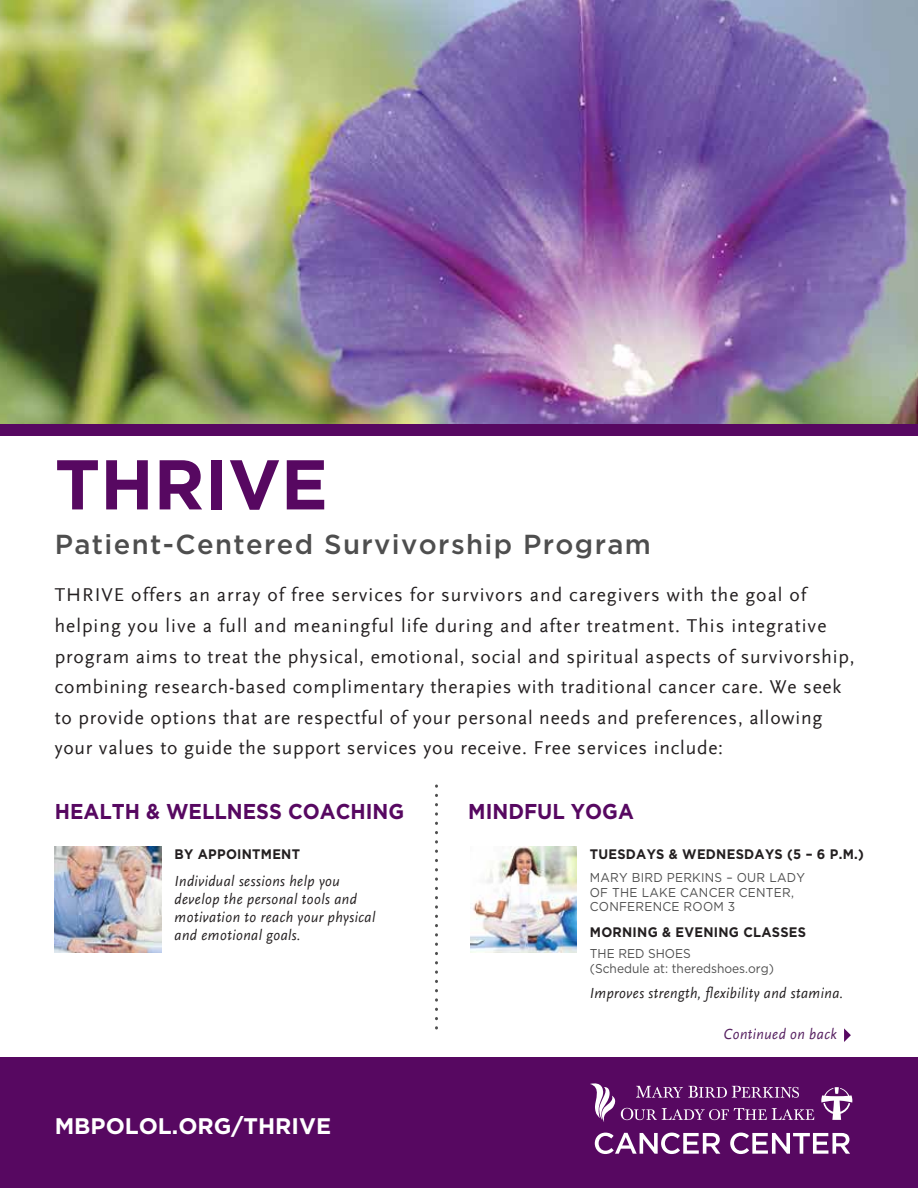
<style>
.page{position:relative;width:918px;height:1188px;background:#fff}
.page>*{position:absolute;margin:0;border:0;box-sizing:border-box;transform-origin:0 0}
.t1{font:700 70.35px "Gotham";color:#570861}
.t2{font:500 27.45px "Gotham";letter-spacing:.05em;color:#4e4e4e}
.t3{font:700 22.5px "Gotham";color:#fff}
.t4{font:700 21.45px "Gotham";color:#570861;scale:.94 1}
.t5{font:19.5px/30.6px "Scala Sans";letter-spacing:.04em;color:#231f20}
.t6{font:italic 15.3px/18px "Scala Sans";letter-spacing:.03em;color:#231f20;scale:.94 1}
.t7{font:italic 15.3px "Scala Sans LF";letter-spacing:.03em;color:#562060;scale:.94 1}
.t8{font:700 13.8px "Gotham";letter-spacing:.02em;color:#231f20;scale:.94 1}
.t9{font:12.9px/14.4px "Gotham";letter-spacing:.02em;color:#4e4e4e;scale:.94 1}
.t10{font:12.9px/14.4px "Gotham";color:#4e4e4e;scale:.94 1}
</style>
<div class="page">
<img style="left:0;top:0;width:918px;height:424px">
<div style="left:0;top:424px;width:918px;height:12px;background:#570861"></div>
<div style="left:0;top:1057px;width:918px;height:131px;background:#570861"></div>
<img style="left:55px;top:847px;width:106px;height:106px">
<img style="left:470px;top:847px;width:107px;height:106px">
<svg style="left:595px;top:1133px;width:125px;height:21px"></svg>
<svg style="left:730px;top:1133px;width:120px;height:21px"></svg>
<svg style="left:590px;top:1083px;width:224px;height:39px"></svg>
<svg style="left:821px;top:1087px;width:31px;height:33px"></svg>
<svg style="left:844px;top:1028px;width:7px;height:14px"></svg>
<svg style="left:435px;top:786px;width:3px;height:244px"></svg>
<h1 class="t1" style="left:55px;top:438px;width:275px">THRIVE</h1>
<h2 class="t2" style="left:55px;top:526px;width:598px">Patient-Centered Survivorship Program</h2>
<p class="t5" style="left:55px;top:580px;width:802px">THRIVE offers an array of free services for survivors and caregivers with the goal of helping you live a full and meaningful life during and after treatment. This integrative program aims to treat the physical, emotional, social and spiritual aspects of survivorship, combining research-based complimentary therapies with traditional cancer care. We seek to provide options that are respectful of your personal needs and preferences, allowing your values to guide the support services you receive. Free services include:</p>
<p class="t4" style="left:55px;top:797px;width:373px">HEALTH &amp; WELLNESS COACHING</p>
<p class="t4" style="left:468px;top:797px;width:178px">MINDFUL YOGA</p>
<p class="t8" style="left:175px;top:845px;width:135px">BY APPOINTMENT</p>
<p class="t6" style="left:175px;top:873px;width:215px">Individual sessions help you develop the personal tools and motivation to reach your physical and emotional goals.</p>
<p class="t8" style="left:590px;top:845px;width:293px">TUESDAYS &amp; WEDNESDAYS (5 – 6 P.M.)</p>
<p class="t9" style="left:590px;top:870px;width:230px">MARY BIRD PERKINS – OUR LADY<br>OF THE LAKE CANCER CENTER,<br>CONFERENCE ROOM 3</p>
<p class="t8" style="left:590px;top:923px;width:232px">MORNING &amp; EVENING CLASSES</p>
<p class="t10" style="left:590px;top:946px;width:197px">THE RED SHOES<br>(Schedule at: theredshoes.org)</p>
<p class="t6" style="left:590px;top:985px;width:271px">Improves strength, flexibility and stamina.</p>
<p class="t3" style="left:55px;top:1111px;width:278px">MBPOLOL.ORG/THRIVE</p>
<p class="t7" style="left:724px;top:1026px;width:122px">Continued on back</p>
</div>
